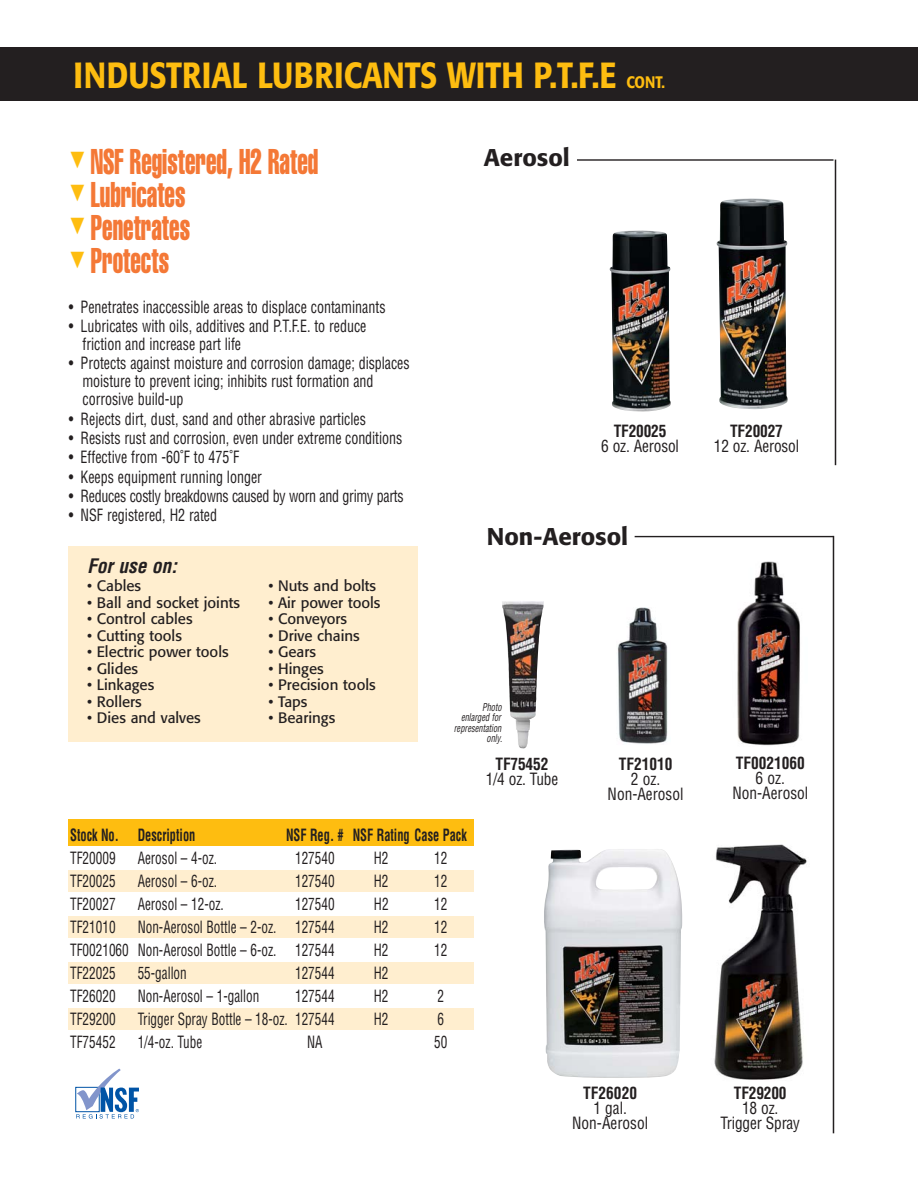
<style>
.page{position:relative;width:918px;height:1188px;background:#fff}
.page>*{position:absolute;margin:0;border:0;box-sizing:border-box;transform-origin:0 0}
.t1{font:500 36px "Formata";color:#febd10;scale:.85 1}
.t2{font:extra-condensed 35.25px "Helvetica";color:#f47836;scale:.7 1}
.t3{font:500 24px "Formata";color:#231f20}
.t4{font:italic 700 condensed 19.5px "Helvetica";color:#231f20}
.t5{font:condensed 16.5px/18px "Helvetica";color:#231f20;scale:.85 1}
.t6{font:condensed 16.5px "Helvetica";color:#231f20;scale:.8 1}
.t7{font:condensed 16.5px/15px "Helvetica";color:#231f20;text-align:center;scale:.93 1}
.t8{font:700 condensed 16.5px "Helvetica";color:#231f20;scale:.93 1}
.t9{font:condensed 16.5px "Helvetica";letter-spacing:-.02em;color:#231f20;scale:.85 1}
.t10{font:700 condensed 16.5px "Helvetica";color:#231f20;scale:.75 1}
.t11{font:15px "Formata";color:#231f20}
.t12{font:italic condensed 10.5px/10.5px "Helvetica";color:#231f20;text-align:right;scale:.8 1}
.s1{font-size:16.5px}
</style>
<div class="page">
<img style="left:544px;top:849px;width:138px;height:229px">
<svg style="left:76px;top:1069px;width:63px;height:50px"></svg>
<div style="left:0;top:47px;width:918px;height:54px;background:#231f20"></div>
<div style="left:69px;top:916px;width:405px;height:22px;background:#ffeecf"></div>
<div style="left:69px;top:962px;width:405px;height:22px;background:#ffeecf"></div>
<div style="left:69px;top:1009px;width:405px;height:21px;background:#ffeecf"></div>
<div style="left:69px;top:546px;width:349px;height:195px;background:#ffeecf"></div>
<div style="left:68px;top:819px;width:406px;height:26px;background:#febd10"></div>
<img style="left:717px;top:198px;width:71px;height:212px">
<img style="left:610px;top:230px;width:61px;height:182px">
<img style="left:617px;top:608px;width:51px;height:136px">
<img style="left:714px;top:844px;width:93px;height:236px">
<div style="left:69px;top:870px;width:405px;height:22px;background:#ffeecf"></div>
<hr style="left:577px;top:159px;width:256px;height:2px;background:#231f20">
<hr style="left:635px;top:536px;width:198px;height:1px;background:#231f20">
<hr style="left:835px;top:160px;width:1px;height:305px;background:#231f20">
<hr style="left:833px;top:536px;width:1px;height:597px;background:#231f20">
<img style="left:502px;top:601px;width:42px;height:148px">
<img style="left:737px;top:561px;width:63px;height:185px">
<h1 class="t1" style="left:74px;top:59px;width:697px">INDUSTRIAL LUBRICANTS WITH P.T.F.E <span class="s1">CONT.</span></h1>
<h2 class="t2" style="left:70px;top:149px;width:356px"><sup>▼</sup> NSF Registered, H2 Rated</h2>
<h2 class="t2" style="left:70px;top:182px;width:166px"><sup>▼</sup> Lubricates</h2>
<h2 class="t2" style="left:70px;top:215px;width:173px"><sup>▼</sup> Penetrates</h2>
<h2 class="t2" style="left:70px;top:248px;width:143px"><sup>▼</sup> Protects</h2>
<p class="t5" style="left:69px;top:299px;width:374px">• Penetrates inaccessible areas to displace contaminants</p>
<p class="t5" style="left:82px;top:318px;width:336px;text-indent:-14px">• Lubricates with oils, additives and P.T.F.E. to reduce friction and increase part life</p>
<p class="t5" style="left:82px;top:356px;width:386px;text-indent:-14px">• Protects against moisture and corrosion damage; displaces moisture to prevent icing; inhibits rust formation and corrosive build-up</p>
<p class="t5" style="left:69px;top:411px;width:351px">• Rejects dirt, dust, sand and other abrasive particles</p>
<p class="t5" style="left:69px;top:430px;width:394px">• Resists rust and corrosion, even under extreme conditions</p>
<p class="t5" style="left:69px;top:450px;width:202px">• Effective from -60˚F to 475˚F</p>
<p class="t5" style="left:69px;top:469px;width:229px">• Keeps equipment running longer</p>
<p class="t9" style="left:69px;top:490px;width:395px">• Reduces costly breakdowns caused by worn and grimy parts</p>
<p class="t5" style="left:69px;top:508px;width:176px">• NSF registered, H2 rated</p>
<p class="t4" style="left:87px;top:559px;width:95px">For use on:</p>
<p class="t11" style="left:87px;top:579px;width:56px">• Cables</p>
<p class="t11" style="left:268px;top:579px;width:109px">• Nuts and bolts</p>
<p class="t11" style="left:87px;top:596px;width:154px">• Ball and socket joints</p>
<p class="t11" style="left:268px;top:596px;width:114px">• Air power tools</p>
<p class="t11" style="left:87px;top:612px;width:107px">• Control cables</p>
<p class="t11" style="left:268px;top:612px;width:80px">• Conveyors</p>
<p class="t11" style="left:87px;top:629px;width:96px">• Cutting tools</p>
<p class="t11" style="left:268px;top:629px;width:93px">• Drive chains</p>
<p class="t11" style="left:87px;top:645px;width:143px">• Electric power tools</p>
<p class="t11" style="left:268px;top:645px;width:49px">• Gears</p>
<p class="t11" style="left:87px;top:662px;width:53px">• Glides</p>
<p class="t11" style="left:268px;top:662px;width:57px">• Hinges</p>
<p class="t11" style="left:87px;top:678px;width:69px">• Linkages</p>
<p class="t11" style="left:268px;top:678px;width:109px">• Precision tools</p>
<p class="t11" style="left:87px;top:695px;width:56px">• Rollers</p>
<p class="t11" style="left:268px;top:695px;width:41px">• Taps</p>
<p class="t11" style="left:87px;top:711px;width:115px">• Dies and valves</p>
<p class="t11" style="left:268px;top:711px;width:68px">• Bearings</p>
<h3 class="t3" style="left:484px;top:147px;width:87px">Aerosol</h3>
<p class="t8" style="left:614px;top:424px;width:58px">TF20025</p>
<p class="t7" style="left:601px;top:440px;width:85px">6 oz. Aerosol</p>
<h3 class="t3" style="left:487px;top:525px;width:143px">Non-Aerosol</h3>
<p class="t12" style="left:454px;top:702px;width:64px">Photo enlarged for representation only.</p>
<p class="t8" style="left:496px;top:758px;width:58px">TF75452</p>
<p class="t7" style="left:486px;top:773px;width:79px">1/4 oz. Tube</p>
<p class="t8" style="left:619px;top:758px;width:59px">TF21010</p>
<p class="t7" style="left:608px;top:773px;width:83px">2 oz.<br>Non-Aerosol</p>
<p class="t10" style="left:70px;top:829px;width:168px">Stock No. Description</p>
<p class="t10" style="left:286px;top:829px;width:243px">NSF Reg. # NSF Rating Case Pack</p>
<p class="t6" style="left:70px;top:852px;width:58px">TF20009</p>
<p class="t6" style="left:138px;top:852px;width:101px">Aerosol – 4-oz.</p>
<p class="t6" style="left:295px;top:852px;width:51px">127540</p>
<p class="t6" style="left:374px;top:852px;width:20px">H2</p>
<p class="t6" style="left:434px;top:852px;width:18px">12</p>
<p class="t6" style="left:70px;top:875px;width:58px">TF20025</p>
<p class="t6" style="left:138px;top:875px;width:101px">Aerosol – 6-oz.</p>
<p class="t6" style="left:295px;top:875px;width:51px">127540</p>
<p class="t6" style="left:374px;top:875px;width:20px">H2</p>
<p class="t6" style="left:434px;top:875px;width:18px">12</p>
<p class="t6" style="left:70px;top:898px;width:58px">TF20027</p>
<p class="t6" style="left:138px;top:898px;width:109px">Aerosol – 12-oz.</p>
<p class="t6" style="left:295px;top:898px;width:51px">127540</p>
<p class="t6" style="left:374px;top:898px;width:20px">H2</p>
<p class="t6" style="left:434px;top:898px;width:18px">12</p>
<p class="t6" style="left:70px;top:921px;width:58px">TF21010</p>
<p class="t6" style="left:138px;top:921px;width:248px">Non-Aerosol Bottle – 2-oz. 127544</p>
<p class="t6" style="left:374px;top:921px;width:20px">H2</p>
<p class="t6" style="left:434px;top:921px;width:18px">12</p>
<p class="t6" style="left:70px;top:944px;width:332px">TF0021060 Non-Aerosol Bottle – 6-oz. 127544</p>
<p class="t6" style="left:374px;top:944px;width:20px">H2</p>
<p class="t6" style="left:434px;top:944px;width:18px">12</p>
<p class="t6" style="left:70px;top:967px;width:58px">TF22025</p>
<p class="t6" style="left:138px;top:967px;width:63px">55-gallon</p>
<p class="t6" style="left:295px;top:967px;width:51px">127544</p>
<p class="t6" style="left:374px;top:967px;width:20px">H2</p>
<p class="t6" style="left:70px;top:990px;width:58px">TF26020</p>
<p class="t6" style="left:138px;top:990px;width:153px">Non-Aerosol – 1-gallon</p>
<p class="t6" style="left:295px;top:990px;width:51px">127544</p>
<p class="t6" style="left:374px;top:990px;width:20px">H2</p>
<p class="t6" style="left:437px;top:990px;width:10px">2</p>
<p class="t6" style="left:70px;top:1013px;width:58px">TF29200</p>
<p class="t6" style="left:138px;top:1013px;width:248px">Trigger Spray Bottle – 18-oz. 127544</p>
<p class="t6" style="left:374px;top:1013px;width:20px">H2</p>
<p class="t6" style="left:437px;top:1013px;width:10px">6</p>
<p class="t6" style="left:70px;top:1036px;width:58px">TF75452</p>
<p class="t6" style="left:138px;top:1036px;width:82px">1/4-oz. Tube</p>
<p class="t6" style="left:307px;top:1036px;width:21px">NA</p>
<p class="t6" style="left:434px;top:1036px;width:18px">50</p>
<p class="t8" style="left:583px;top:1086px;width:59px">TF26020</p>
<p class="t7" style="left:572px;top:1102px;width:83px">1 gal.<br>Non-Aerosol</p>
<p class="t8" style="left:730px;top:424px;width:58px">TF20027</p>
<p class="t7" style="left:714px;top:440px;width:93px">12 oz. Aerosol</p>
<p class="t8" style="left:736px;top:757px;width:76px">TF0021060</p>
<p class="t7" style="left:732px;top:772px;width:83px">6 oz.<br>Non-Aerosol</p>
<p class="t8" style="left:734px;top:1087px;width:58px">TF29200</p>
<p class="t7" style="left:720px;top:1102px;width:87px">18 oz.<br>Trigger Spray</p>
</div>
